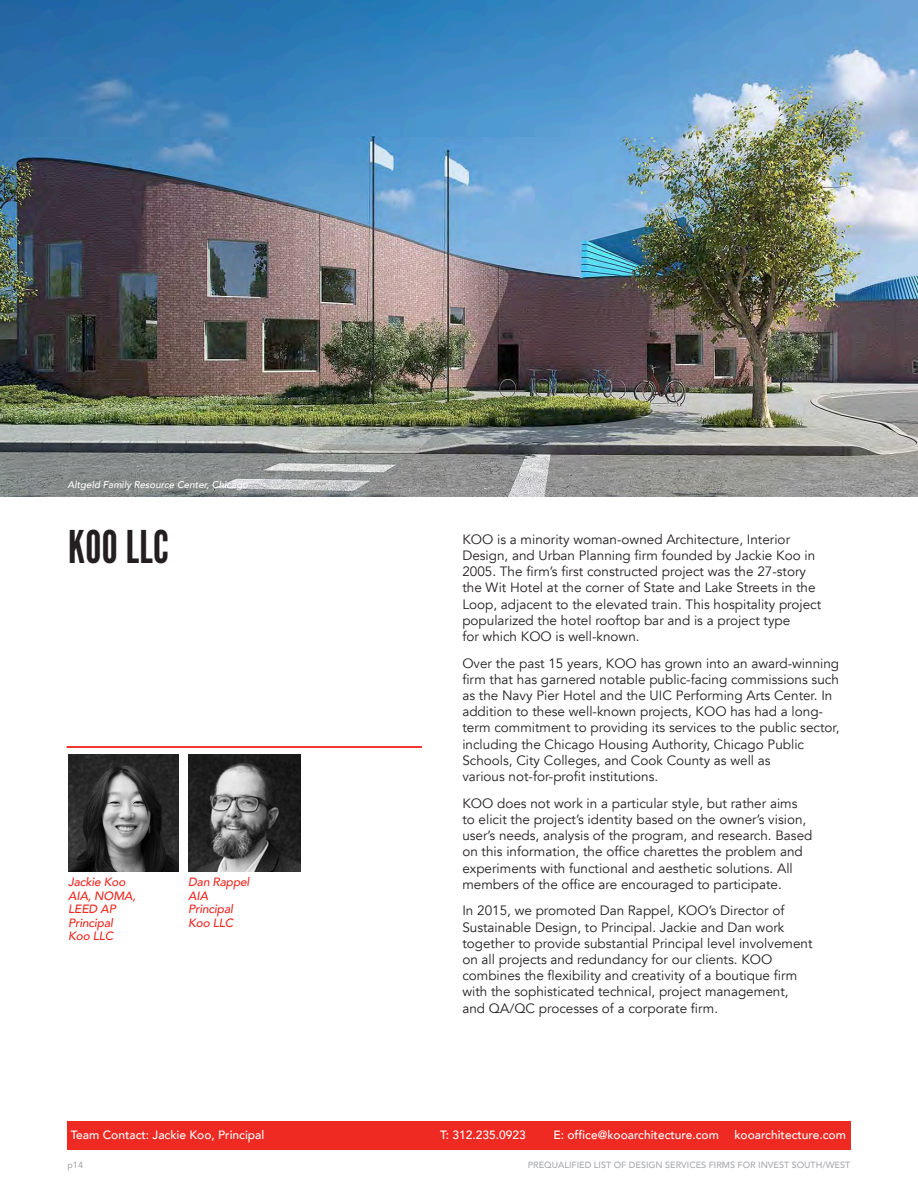
<style>
.page{position:relative;width:918px;height:1188px;background:#fff}
.page>*{position:absolute;margin:0;border:0;box-sizing:border-box;transform-origin:0 0}
.t1{font:45px "League Gothic";letter-spacing:.01em;color:#231f20}
.t2{font:13.5px/16.2px "Avenir";color:#231f20}
.t3{font:500 12px "Avenir";color:#fff}
.t4{font:italic 500 12px "Avenir";letter-spacing:-.015em;color:#ee2a23}
.t5{font:italic 500 9.75px "Avenir";color:#fff}
.t6{font:500 9px "Avenir";color:#a8a9ad}
</style>
<div class="page">
<div style="left:67px;top:1121px;width:783px;height:29px;background:#ee2a23"></div>
<img style="left:0;top:0;width:918px;height:497px">
<img style="left:188px;top:755px;width:112px;height:116px">
<img style="left:68px;top:755px;width:110px;height:116px">
<hr style="left:67px;top:746px;width:355px;height:2px;background:#ee2a23">
<p class="t5" style="left:68px;top:479px;width:182px">Altgeld Family Resource Center, Chicago</p>
<p class="t1" style="left:68px;top:520px;width:102px">KOO LLC</p>
<p class="t4" style="left:68px;top:875px;width:59px">Jackie Koo</p>
<p class="t4" style="left:68px;top:888px;width:69px">AIA, NOMA,</p>
<p class="t4" style="left:68px;top:902px;width:49px">LEED AP</p>
<p class="t4" style="left:68px;top:915px;width:46px">Principal</p>
<p class="t4" style="left:68px;top:929px;width:47px">Koo LLC</p>
<p class="t4" style="left:188px;top:875px;width:63px">Dan Rappel</p>
<p class="t4" style="left:188px;top:888px;width:21px">AIA</p>
<p class="t4" style="left:188px;top:902px;width:46px">Principal</p>
<p class="t4" style="left:188px;top:915px;width:47px">Koo LLC</p>
<p class="t2" style="left:462px;top:531px;width:329px">KOO is a minority woman-owned Architecture, Interior</p>
<p class="t2" style="left:462px;top:547px;width:360px">Design, and Urban Planning firm founded by Jackie Koo in 2005. The firm’s first constructed project was the 27-story the Wit Hotel at the corner of State and Lake Streets in the Loop, adjacent to the elevated train. This hospitality project popularized the hotel rooftop bar and is a project type</p>
<p class="t2" style="left:462px;top:628px;width:179px">for which KOO is well-known.</p>
<p class="t2" style="left:462px;top:655px;width:379px">Over the past 15 years, KOO has grown into an award-winning firm that has garnered notable public-facing commissions such as the Navy Pier Hotel and the UIC Performing Arts Center. In addition to these well-known projects, KOO has had a long&shy;term commitment to providing its services to the public sector, including the Chicago Housing Authority, Chicago Public Schools, City Colleges, and Cook County as well as</p>
<p class="t2" style="left:462px;top:769px;width:197px">various not-for-profit institutions.</p>
<p class="t2" style="left:462px;top:795px;width:337px">KOO does not work in a particular style, but rather aims</p>
<p class="t2" style="left:462px;top:811px;width:345px">to elicit the project’s identity based on the owner’s vision,</p>
<p class="t2" style="left:462px;top:828px;width:352px">user’s needs, analysis of the program, and research. Based on this information, the office charettes the problem and experiments with functional and aesthetic solutions. All members of the office are encouraged to participate.</p>
<p class="t2" style="left:462px;top:903px;width:324px">In 2015, we promoted Dan Rappel, KOO’s Director of<br>Sustainable Design, to Principal. Jackie and Dan work</p>
<p class="t2" style="left:462px;top:935px;width:352px">together to provide substantial Principal level involvement</p>
<p class="t2" style="left:462px;top:952px;width:312px">on all projects and redundancy for our clients. KOO</p>
<p class="t2" style="left:462px;top:968px;width:336px">combines the flexibility and creativity of a boutique firm</p>
<p class="t2" style="left:462px;top:984px;width:328px">with the sophisticated technical, project management,</p>
<p class="t2" style="left:462px;top:1000px;width:257px">and QA/QC processes of a corporate firm.</p>
<p class="t3" style="left:71px;top:1125px;width:195px">Team Contact: Jackie Koo, Principal</p>
<p class="t3" style="left:440px;top:1125px;width:87px">T: 312.235.0923</p>
<p class="t3" style="left:554px;top:1125px;width:167px">E: office@kooarchitecture.com</p>
<p class="t3" style="left:734px;top:1125px;width:113px">kooarchitecture.com</p>
<p class="t6" style="left:68px;top:1157px;width:17px">p14</p>
<p class="t6" style="left:528px;top:1157px;width:324px">PREQUALIFIED LIST OF DESIGN SERVICES FIRMS FOR INVEST SOUTH/WEST</p>
</div>
